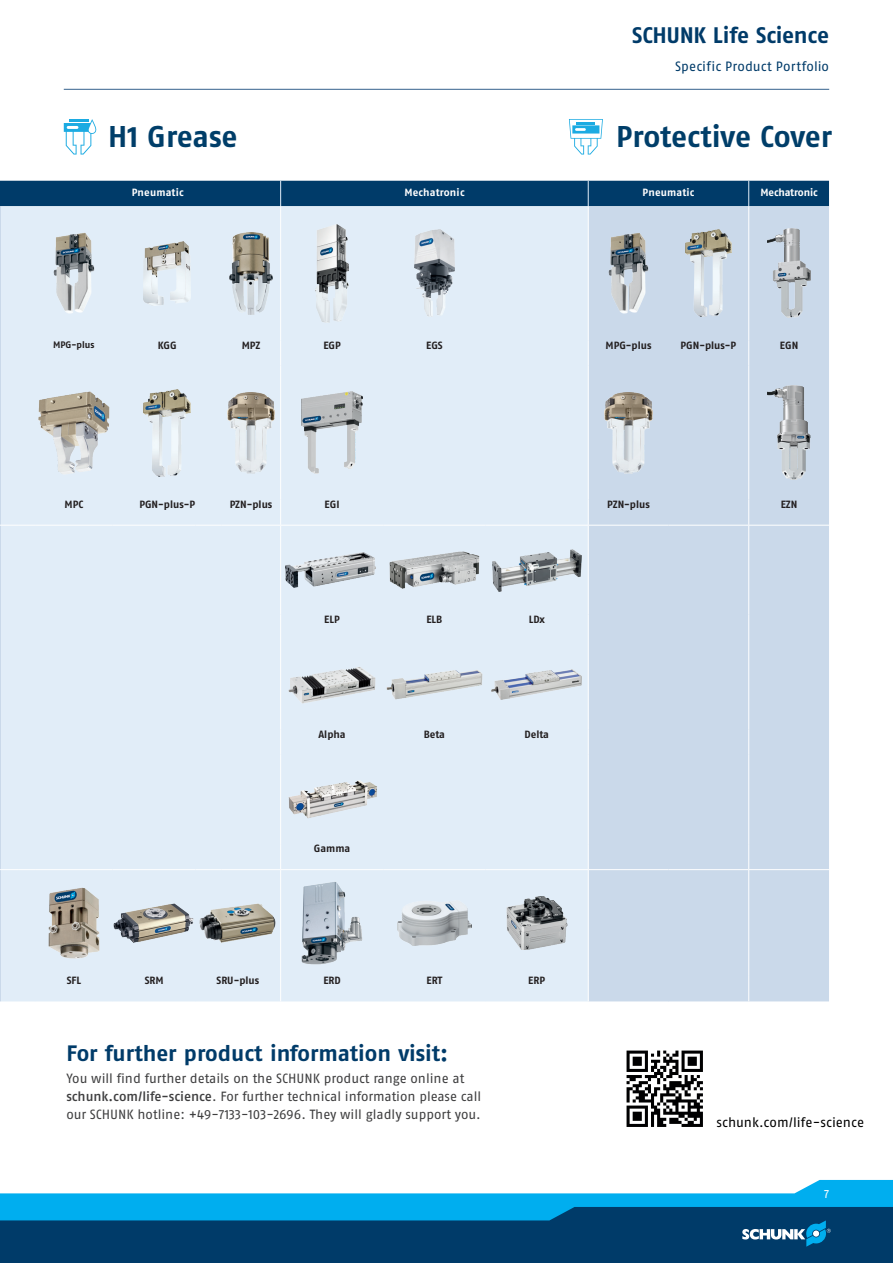
<style>
.page{position:relative;width:893px;height:1263px;background:#fff}
.page>*{position:absolute;margin:0;border:0;box-sizing:border-box;transform-origin:0 0}
.t1{font:700 30px "SCHUNK Fago Pro";letter-spacing:-.005em;color:#003e69}
.t2{font:700 22.5px "SCHUNK Fago Pro";letter-spacing:-.005em;color:#003b69}
.t3{font:700 22.35px "SCHUNK Fago Pro";letter-spacing:-.005em;color:#003b69}
.t4{font:13.5px "SCHUNK Fago Pro";letter-spacing:.01em;color:#003b69}
.t5{font:13.5px "SCHUNK Fago Pro";letter-spacing:.005em;color:#000}
.t6{font:13.35px/18px "SCHUNK Fago Pro";color:#3e3e3f}
.t7{font:12px "SCHUNK Fago Pro";color:#fff}
.t8{font:700 10.5px "SCHUNK Fago Pro";color:#231f20}
.t9{font:700 10.5px "SCHUNK Fago Pro";letter-spacing:.01em;color:#fff}
.t10{font:700 10.5px "SCHUNK Fago Pro";letter-spacing:-.015em;color:#fff}
.t11{font:700 9.45px "SCHUNK Fago Pro";color:#231f20}
.s1{font-weight:500}
</style>
<div class="page">
<div style="left:0;top:1202px;width:893px;height:61px;background:#003b69"></div>
<svg style="left:0;top:1180px;width:893px;height:67px"></svg>
<hr style="left:64px;top:89px;width:765px;height:1px;background:#35628d">
<svg style="left:626px;top:1050px;width:77px;height:77px"></svg>
<svg style="left:64px;top:119px;width:33px;height:36px"></svg>
<svg style="left:569px;top:119px;width:34px;height:36px"></svg>
<div style="left:0;top:206px;width:829px;height:795px;background:#cad9ea"></div>
<div style="left:1px;top:206px;width:587px;height:795px;background:#e1edf8"></div>
<hr style="left:280px;top:206px;width:1px;height:134px;background:#fff">
<svg style="left:280px;top:340px;width:1px;height:26px"></svg>
<hr style="left:280px;top:366px;width:1px;height:134px;background:#fff">
<svg style="left:280px;top:500px;width:1px;height:25px"></svg>
<hr style="left:280px;top:525px;width:1px;height:89px;background:#fff">
<svg style="left:280px;top:614px;width:1px;height:26px"></svg>
<hr style="left:280px;top:640px;width:1px;height:89px;background:#fff">
<svg style="left:280px;top:729px;width:1px;height:26px"></svg>
<hr style="left:280px;top:755px;width:1px;height:89px;background:#fff">
<svg style="left:280px;top:844px;width:1px;height:25px"></svg>
<hr style="left:280px;top:870px;width:1px;height:106px;background:#fff">
<svg style="left:280px;top:976px;width:1px;height:25px"></svg>
<div style="left:0;top:181px;width:829px;height:25px;background:#003b69"></div>
<hr style="left:748px;top:206px;width:1px;height:134px;background:#fff">
<svg style="left:748px;top:340px;width:1px;height:26px"></svg>
<hr style="left:748px;top:366px;width:1px;height:134px;background:#fff">
<svg style="left:748px;top:500px;width:1px;height:25px"></svg>
<svg style="left:0;top:869px;width:35px;height:1px"></svg>
<hr style="left:35px;top:869px;width:78px;height:1px;background:#fff">
<hr style="left:113px;top:869px;width:83px;height:1px;background:#fff">
<svg style="left:196px;top:869px;width:26px;height:1px"></svg>
<hr style="left:222px;top:869px;width:59px;height:1px;background:#fff">
<hr style="left:281px;top:869px;width:102px;height:1px;background:#fff">
<hr style="left:383px;top:869px;width:103px;height:1px;background:#fff">
<hr style="left:486px;top:869px;width:102px;height:1px;background:#fff">
<hr style="left:588px;top:869px;width:80px;height:1px;background:#fff">
<hr style="left:668px;top:869px;width:81px;height:1px;background:#fff">
<hr style="left:749px;top:869px;width:80px;height:1px;background:#fff">
<hr style="left:748px;top:525px;width:1px;height:89px;background:#fff">
<svg style="left:748px;top:614px;width:1px;height:26px"></svg>
<hr style="left:748px;top:640px;width:1px;height:89px;background:#fff">
<svg style="left:748px;top:729px;width:1px;height:26px"></svg>
<hr style="left:748px;top:755px;width:1px;height:89px;background:#fff">
<svg style="left:748px;top:844px;width:1px;height:25px"></svg>
<hr style="left:748px;top:870px;width:1px;height:106px;background:#fff">
<svg style="left:748px;top:976px;width:1px;height:25px"></svg>
<svg style="left:0;top:525px;width:35px;height:1px"></svg>
<hr style="left:35px;top:525px;width:78px;height:1px;background:#fff">
<hr style="left:113px;top:525px;width:83px;height:1px;background:#fff">
<svg style="left:196px;top:525px;width:26px;height:1px"></svg>
<hr style="left:222px;top:525px;width:59px;height:1px;background:#fff">
<hr style="left:281px;top:525px;width:102px;height:1px;background:#fff">
<hr style="left:383px;top:525px;width:103px;height:1px;background:#fff">
<hr style="left:486px;top:525px;width:102px;height:1px;background:#fff">
<hr style="left:588px;top:525px;width:80px;height:1px;background:#fff">
<hr style="left:668px;top:525px;width:81px;height:1px;background:#fff">
<hr style="left:749px;top:525px;width:80px;height:1px;background:#fff">
<hr style="left:588px;top:206px;width:1px;height:134px;background:#fff">
<svg style="left:588px;top:340px;width:1px;height:26px"></svg>
<hr style="left:588px;top:366px;width:1px;height:134px;background:#fff">
<svg style="left:588px;top:500px;width:1px;height:25px"></svg>
<hr style="left:588px;top:525px;width:1px;height:89px;background:#fff">
<svg style="left:588px;top:614px;width:1px;height:26px"></svg>
<hr style="left:588px;top:640px;width:1px;height:89px;background:#fff">
<svg style="left:588px;top:729px;width:1px;height:26px"></svg>
<hr style="left:588px;top:755px;width:1px;height:89px;background:#fff">
<svg style="left:588px;top:844px;width:1px;height:25px"></svg>
<hr style="left:588px;top:870px;width:1px;height:106px;background:#fff">
<svg style="left:588px;top:976px;width:1px;height:25px"></svg>
<img style="left:54px;top:233px;width:40px;height:81px">
<img style="left:144px;top:241px;width:47px;height:64px">
<img style="left:230px;top:232px;width:42px;height:82px">
<img style="left:316px;top:224px;width:33px;height:98px">
<img style="left:414px;top:230px;width:40px;height:87px">
<img style="left:608px;top:233px;width:41px;height:81px">
<img style="left:685px;top:230px;width:47px;height:87px">
<img style="left:768px;top:229px;width:42px;height:88px">
<img style="left:39px;top:391px;width:70px;height:83px">
<img style="left:144px;top:389px;width:47px;height:87px">
<img style="left:227px;top:392px;width:48px;height:81px">
<img style="left:302px;top:391px;width:61px;height:83px">
<img style="left:605px;top:392px;width:47px;height:81px">
<img style="left:768px;top:386px;width:43px;height:93px">
<img style="left:285px;top:552px;width:94px;height:36px">
<img style="left:389px;top:551px;width:91px;height:37px">
<img style="left:492px;top:549px;width:89px;height:42px">
<img style="left:288px;top:666px;width:88px;height:37px">
<img style="left:386px;top:669px;width:96px;height:31px">
<img style="left:492px;top:669px;width:90px;height:31px">
<img style="left:284px;top:779px;width:96px;height:41px">
<img style="left:48px;top:887px;width:52px;height:71px">
<img style="left:113px;top:904px;width:80px;height:38px">
<img style="left:199px;top:903px;width:76px;height:40px">
<img style="left:302px;top:881px;width:61px;height:84px">
<img style="left:398px;top:901px;width:73px;height:44px">
<img style="left:506px;top:896px;width:61px;height:53px">
<h2 class="t2" style="left:632px;top:22px;width:198px">SCHUNK Life Science</h2>
<p class="t4" style="left:675px;top:58px;width:155px">Specific Product Portfolio</p>
<h1 class="t1" style="left:108px;top:119px;width:131px">H1 Grease</h1>
<h1 class="t1" style="left:616px;top:119px;width:217px">Protective Cover</h1>
<p class="t9" style="left:132px;top:186px;width:53px">Pneumatic</p>
<p class="t9" style="left:404px;top:186px;width:62px">Mechatronic</p>
<p class="t9" style="left:642px;top:186px;width:53px">Pneumatic</p>
<p class="t10" style="left:761px;top:186px;width:58px">Mechatronic</p>
<p class="t11" style="left:53px;top:339px;width:43px">MPG-plus</p>
<p class="t8" style="left:158px;top:339px;width:20px">KGG</p>
<p class="t8" style="left:242px;top:339px;width:20px">MPZ</p>
<p class="t8" style="left:323px;top:339px;width:19px">EGP</p>
<p class="t8" style="left:426px;top:339px;width:18px">EGS</p>
<p class="t8" style="left:605px;top:339px;width:48px">MPG-plus</p>
<p class="t8" style="left:680px;top:339px;width:57px">PGN-plus-P</p>
<p class="t8" style="left:780px;top:339px;width:20px">EGN</p>
<p class="t8" style="left:65px;top:498px;width:20px">MPC</p>
<p class="t8" style="left:139px;top:498px;width:57px">PGN-plus-P</p>
<p class="t8" style="left:230px;top:498px;width:44px">PZN-plus</p>
<p class="t8" style="left:325px;top:498px;width:16px">EGI</p>
<p class="t8" style="left:607px;top:498px;width:44px">PZN-plus</p>
<p class="t8" style="left:781px;top:498px;width:18px">EZN</p>
<p class="t8" style="left:324px;top:613px;width:17px">ELP</p>
<p class="t8" style="left:426px;top:613px;width:18px">ELB</p>
<p class="t8" style="left:529px;top:613px;width:18px">LDx</p>
<p class="t8" style="left:319px;top:728px;width:29px">Alpha</p>
<p class="t8" style="left:424px;top:728px;width:23px">Beta</p>
<p class="t8" style="left:524px;top:728px;width:26px">Delta</p>
<p class="t8" style="left:314px;top:842px;width:38px">Gamma</p>
<p class="t8" style="left:67px;top:974px;width:16px">SFL</p>
<p class="t8" style="left:145px;top:974px;width:20px">SRM</p>
<p class="t8" style="left:217px;top:974px;width:44px">SRU-plus</p>
<p class="t8" style="left:323px;top:974px;width:19px">ERD</p>
<p class="t8" style="left:426px;top:974px;width:17px">ERT</p>
<p class="t8" style="left:528px;top:974px;width:18px">ERP</p>
<h3 class="t3" style="left:66px;top:1040px;width:383px">For further product information visit:</h3>
<p class="t6" style="left:66px;top:1069px;width:416px">You will find further details on the SCHUNK product range online at <span class="s1">schunk.com/life-science</span>. For further technical information please call our SCHUNK hotline: +49-7133-103-2696. They will gladly support you.</p>
<p class="t5" style="left:716px;top:1114px;width:149px">schunk.com/life-science</p>
<p class="t7" style="left:824px;top:1186px;width:6px">7</p>
</div>
